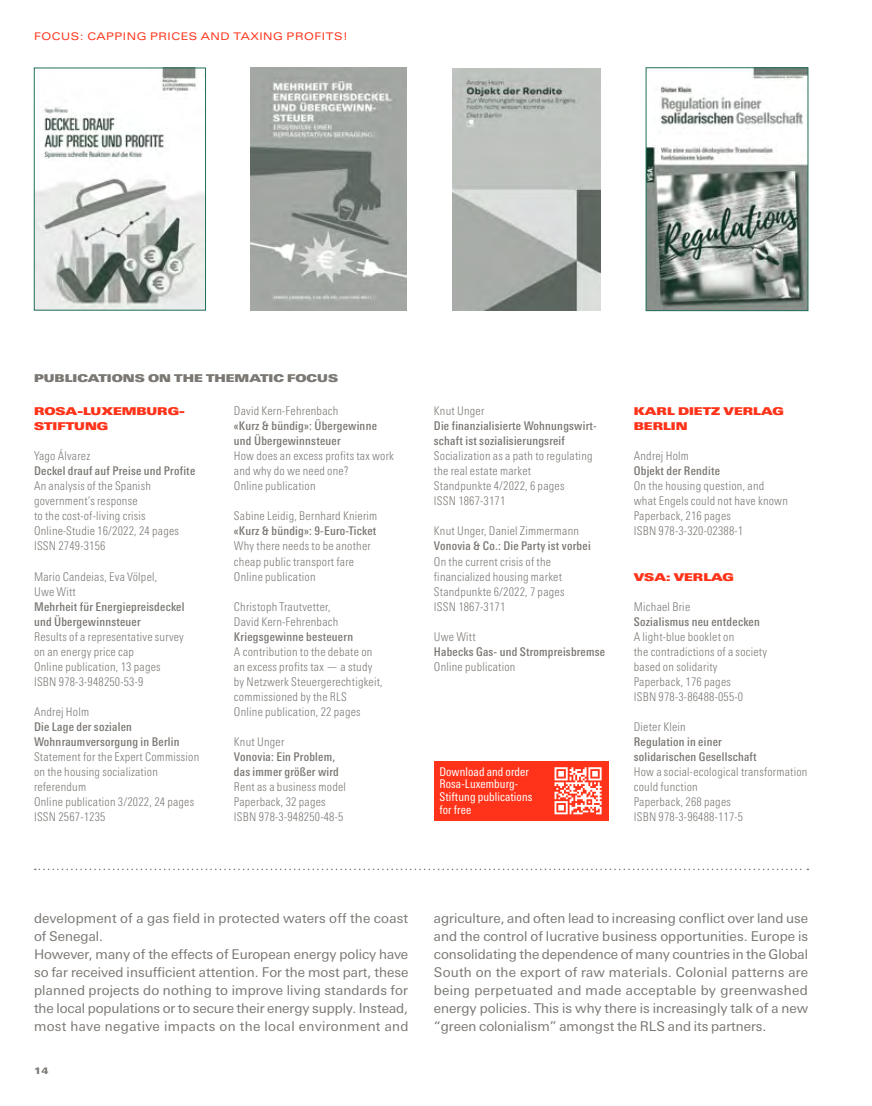
<style>
.page{position:relative;width:872px;height:1106px;background:#fff}
.page>*{position:absolute;margin:0;border:0;box-sizing:border-box;transform-origin:0 0}
.t1{font:13.5px/18px "Linotype Univers Basic";color:#7b7773}
.t2{font:300 condensed 12px/15px "Linotype Univers";letter-spacing:.02em;color:#7b7773}
.t3{font:500 condensed 12px/15px "Linotype Univers";letter-spacing:.02em;color:#7b7773}
.t4{font:condensed 12px/12.8px "Linotype Univers";letter-spacing:.01em;color:#fff}
.t5{font:10.8px/15px "Linotype Univers Extd X Black";color:#ff3319}
.t6{font:10.8px "Linotype Univers Extd X Black";color:#7b7773}
.t7{font:10.5px "Linotype Univers Extd";letter-spacing:.05em;color:#ff3319}
.t8{font:900 9px "Linotype Univers Extd";color:#7b7773}
</style>
<div class="page">
<img style="left:452px;top:68px;width:148px;height:243px">
<img style="left:648px;top:69px;width:158px;height:240px">
<div style="left:646px;top:67px;width:162px;height:244px;border:1px solid #216e5a"></div>
<svg style="left:35px;top:868px;width:773px;height:2px"></svg>
<img style="left:250px;top:68px;width:157px;height:243px">
<img style="left:36px;top:70px;width:168px;height:238px">
<div style="left:34px;top:68px;width:172px;height:242px;border:1px solid #216e5a"></div>
<div style="left:434px;top:761px;width:174px;height:59px;background:#ff3319"></div>
<svg style="left:554px;top:767px;width:47px;height:47px"></svg>
<p class="t7" style="left:34px;top:30px;width:316px">FOCUS: CAPPING PRICES AND TAXING PROFITS!</p>
<p class="t6" style="left:34px;top:372px;width:306px">PUBLICATIONS ON THE THEMATIC FOCUS</p>
<p class="t5" style="left:34px;top:404px;width:152px">ROSA-LUXEMBURG-<br>STIFTUNG</p>
<p class="t2" style="left:34px;top:448px;width:58px">Yago Álvarez</p>
<p class="t3" style="left:34px;top:463px;width:163px">Deckel drauf auf Preise und Profite</p>
<p class="t2" style="left:34px;top:478px;width:146px">An analysis of the Spanish government’s response<br>to the cost-of-living crisis<br>Online-Studie 16/2022, 24 pages<br>ISSN 2749-3156</p>
<p class="t2" style="left:34px;top:568px;width:125px">Mario Candeias, Eva Völpel,<br>Uwe Witt</p>
<p class="t3" style="left:34px;top:598px;width:152px">Mehrheit für Energiepreisdeckel und Übergewinnsteuer</p>
<p class="t2" style="left:34px;top:628px;width:151px">Results of a representative survey on an energy price cap<br>Online publication, 13 pages<br>ISBN 978-3-948250-53-9</p>
<p class="t2" style="left:34px;top:703px;width:57px">Andrej Holm</p>
<p class="t3" style="left:34px;top:718px;width:147px">Die Lage der sozialen<br>Wohnraumversorgung in Berlin</p>
<p class="t2" style="left:34px;top:748px;width:167px">Statement for the Expert Commission on the housing socialization referendum<br>Online publication 3/2022, 24 pages<br>ISSN 2567-1235</p>
<p class="t2" style="left:234px;top:403px;width:106px">David Kern-Fehrenbach</p>
<p class="t3" style="left:234px;top:418px;width:144px">«Kurz &amp; bündig»: Übergewinne und Übergewinnsteuer</p>
<p class="t2" style="left:234px;top:448px;width:162px">How does an excess profits tax work and why do we need one?<br>Online publication</p>
<p class="t2" style="left:234px;top:508px;width:145px">Sabine Leidig, Bernhard Knierim</p>
<p class="t3" style="left:234px;top:523px;width:144px">«Kurz &amp; bündig»: 9-Euro-Ticket</p>
<p class="t2" style="left:234px;top:538px;width:138px">Why there needs to be another cheap public transport fare<br>Online publication</p>
<p class="t2" style="left:234px;top:598px;width:106px">Christoph Trautvetter,<br>David Kern-Fehrenbach</p>
<p class="t3" style="left:234px;top:628px;width:121px">Kriegsgewinne besteuern</p>
<p class="t2" style="left:234px;top:643px;width:150px">A contribution to the debate on an excess profits tax — a study by Netzwerk Steuergerechtigkeit, commissioned by the RLS<br>Online publication, 22 pages</p>
<p class="t2" style="left:234px;top:733px;width:52px">Knut Unger</p>
<p class="t3" style="left:234px;top:748px;width:106px">Vonovia: Ein Problem, das immer größer wird</p>
<p class="t2" style="left:234px;top:778px;width:114px">Rent as a business model<br>Paperback, 32 pages<br>ISBN 978-3-948250-48-5</p>
<p class="t2" style="left:434px;top:403px;width:52px">Knut Unger</p>
<p class="t3" style="left:434px;top:418px;width:164px">Die finanzialisierte Wohnungswirt&shy;schaft ist sozialisierungsreif</p>
<p class="t2" style="left:434px;top:448px;width:160px">Socialization as a path to regulating the real estate market<br>Standpunkte 4/2022, 6 pages<br>ISSN 1867-3171</p>
<p class="t2" style="left:434px;top:523px;width:147px">Knut Unger, Daniel Zimmermann</p>
<p class="t3" style="left:434px;top:538px;width:158px">Vonovia &amp; Co.: Die Party ist vorbei</p>
<p class="t2" style="left:434px;top:553px;width:132px">On the current crisis of the financialized housing market<br>Standpunkte 6/2022, 7 pages<br>ISSN 1867-3171</p>
<p class="t2" style="left:434px;top:628px;width:43px">Uwe Witt</p>
<p class="t3" style="left:434px;top:643px;width:173px">Habecks Gas- und Strompreisbremse</p>
<p class="t2" style="left:434px;top:658px;width:83px">Online publication</p>
<p class="t4" style="left:439px;top:765px;width:94px">Download and order<br>Rosa-Luxemburg-<br>Stiftung publications for free</p>
<p class="t5" style="left:634px;top:404px;width:151px">KARL DIETZ VERLAG<br>BERLIN</p>
<p class="t2" style="left:634px;top:448px;width:57px">Andrej Holm</p>
<p class="t3" style="left:634px;top:463px;width:88px">Objekt der Rendite</p>
<p class="t2" style="left:634px;top:478px;width:156px">On the housing question, and what Engels could not have known<br>Paperback, 216 pages<br>ISBN 978-3-320-02388-1</p>
<p class="t5" style="left:634px;top:569px;width:102px">VSA: VERLAG</p>
<p class="t2" style="left:634px;top:598px;width:58px">Michael Brie</p>
<p class="t3" style="left:634px;top:613px;width:128px">Sozialismus neu entdecken</p>
<p class="t2" style="left:634px;top:628px;width:135px">A light-blue booklet on<br>the contradictions of a society based on solidarity<br>Paperback, 176 pages<br>ISBN 978-3-86488-055-0</p>
<p class="t2" style="left:634px;top:718px;width:53px">Dieter Klein</p>
<p class="t3" style="left:634px;top:733px;width:124px">Regulation in einer solidarischen Gesellschaft</p>
<p class="t2" style="left:634px;top:763px;width:175px">How a social-ecological transformation could function<br>Paperback, 268 pages<br>ISBN 978-3-96488-117-5</p>
<p class="t1" style="left:34px;top:908px;width:376px">development of a gas field in protected waters off the coast of Senegal.<br>However, many of the effects of European energy policy have so far received insufficient attention. For the most part, these planned projects do nothing to improve living standards for the local populations or to secure their energy supply. Instead, most have negative impacts on the local environment and</p>
<p class="t8" style="left:34px;top:1065px;width:16px">14</p>
<p class="t1" style="left:434px;top:908px;width:376px;text-align:justify">agriculture, and often lead to increasing conflict over land use and the control of lucrative business opportunities. Europe is consolidating the dependence of many countries in the Global South on the export of raw materials. Colonial patterns are being perpetuated and made acceptable by greenwashed energy policies. This is why there is increasingly talk of a new “green colonialism” amongst the RLS and its partners.</p>
</div>
